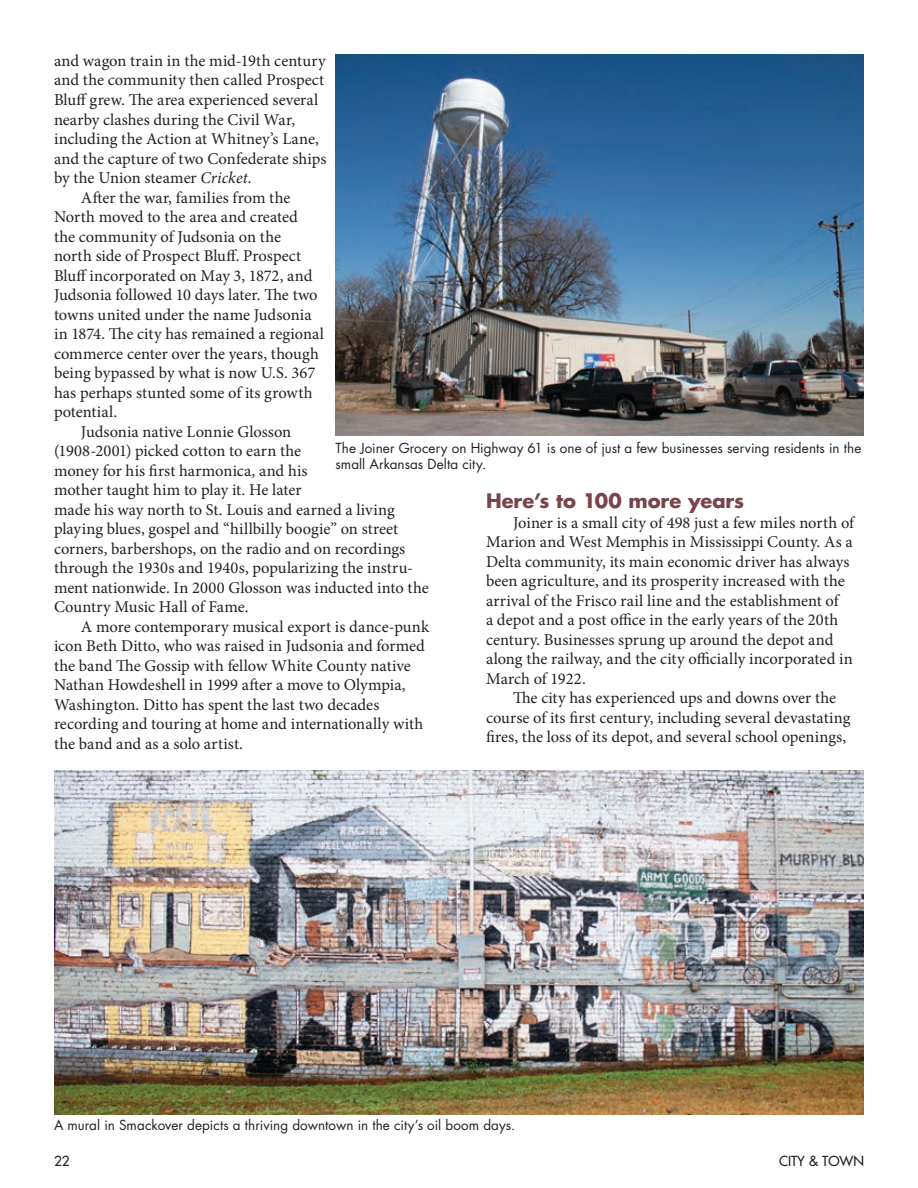
<style>
.page{position:relative;width:918px;height:1188px;background:#fff}
.page>*{position:absolute;margin:0;border:0;box-sizing:border-box;transform-origin:0 0}
.t1{font:700 19.5px "Futura LT Pro";color:#784449}
.t2{font:16.5px/19.5px "Minion Pro";color:#231f20}
.t3{font:13.5px/16.2px "Futura LT Pro";letter-spacing:.005em;color:#231f20}
.t4{font:500 13.5px "Futura LT Pro";color:#231f20}
.s1{font-style:italic}
</style>
<div class="page">
<img style="left:336px;top:54px;width:528px;height:381px">
<img style="left:54px;top:770px;width:809px;height:344px">
<p class="t2" style="left:54px;top:51px;width:273px">and wagon train in the mid-19th century</p>
<p class="t2" style="left:54px;top:71px;width:272px">and the community then called Prospect</p>
<p class="t2" style="left:54px;top:90px;width:266px">Bluff grew. The area experienced several</p>
<p class="t2" style="left:54px;top:110px;width:243px">nearby clashes during the Civil War,</p>
<p class="t2" style="left:54px;top:129px;width:266px">including the Action at Whitney’s Lane,</p>
<p class="t2" style="left:54px;top:149px;width:274px">and the capture of two Confederate ships</p>
<p class="t2" style="left:54px;top:168px;width:199px">by the Union steamer <span class="s1">Cricket</span>.</p>
<p class="t2" style="left:81px;top:188px;width:211px">After the war, families from the</p>
<p class="t2" style="left:54px;top:207px;width:245px">North moved to the area and created</p>
<p class="t2" style="left:54px;top:227px;width:229px">the community of Judsonia on the</p>
<p class="t2" style="left:54px;top:246px;width:249px">north side of Prospect Bluff. Prospect</p>
<p class="t2" style="left:54px;top:266px;width:260px">Bluff incorporated on May 3, 1872, and</p>
<p class="t2" style="left:54px;top:285px;width:265px">Judsonia followed 10 days later. The two</p>
<p class="t2" style="left:54px;top:305px;width:259px">towns united under the name Judsonia</p>
<p class="t2" style="left:54px;top:324px;width:271px">in 1874. The city has remained a regional</p>
<p class="t2" style="left:54px;top:344px;width:266px">commerce center over the years, though</p>
<p class="t2" style="left:54px;top:363px;width:263px">being bypassed by what is now U.S. 367</p>
<p class="t2" style="left:54px;top:383px;width:260px">has perhaps stunted some of its growth</p>
<p class="t2" style="left:54px;top:402px;width:65px">potential.</p>
<p class="t2" style="left:81px;top:422px;width:212px">Judsonia native Lonnie Glosson</p>
<p class="t2" style="left:54px;top:441px;width:249px">(1908-2001) picked cotton to earn the</p>
<p class="t2" style="left:54px;top:461px;width:255px">money for his first harmonica, and his</p>
<p class="t2" style="left:54px;top:480px;width:249px">mother taught him to play it. He later</p>
<p class="t2" style="left:54px;top:500px;width:342px">made his way north to St. Louis and earned a living</p>
<p class="t2" style="left:54px;top:519px;width:346px">playing blues, gospel and “hillbilly boogie” on street</p>
<p class="t2" style="left:54px;top:539px;width:353px">corners, barbershops, on the radio and on recordings</p>
<p class="t2" style="left:54px;top:558px;width:361px">through the 1930s and 1940s, popularizing the instru-</p>
<p class="t2" style="left:54px;top:578px;width:376px">ment nationwide. In 2000 Glosson was inducted into the</p>
<p class="t2" style="left:54px;top:597px;width:196px">Country Music Hall of Fame.</p>
<p class="t2" style="left:81px;top:617px;width:350px">A more contemporary musical export is dance-punk</p>
<p class="t2" style="left:54px;top:636px;width:372px">icon Beth Ditto, who was raised in Judsonia and formed</p>
<p class="t2" style="left:54px;top:656px;width:358px">the band The Gossip with fellow White County native</p>
<p class="t2" style="left:54px;top:675px;width:353px">Nathan Howdeshell in 1999 after a move to Olympia,</p>
<p class="t2" style="left:54px;top:695px;width:327px">Washington. Ditto has spent the last two decades</p>
<p class="t2" style="left:54px;top:714px;width:371px">recording and touring at home and internationally with</p>
<p class="t2" style="left:54px;top:734px;width:191px">the band and as a solo artist.</p>
<p class="t3" style="left:336px;top:440px;width:527px">The Joiner Grocery on Highway 61 is one of just a few businesses serving residents in the small Arkansas Delta city.</p>
<p class="t1" style="left:486px;top:486px;width:260px">Here’s to 100 more years</p>
<p class="t2" style="left:486px;top:513px;width:370px;text-indent:27px">Joiner is a small city of 498 just a few miles north of Marion and West Memphis in Mississippi County. As a Delta community, its main economic driver has always been agriculture, and its prosperity increased with the arrival of the Frisco rail line and the establishment of<br>a depot and a post office in the early years of the 20th century. Businesses sprung up around the depot and along the railway, and the city officially incorporated in March of 1922.</p>
<p class="t2" style="left:486px;top:688px;width:366px;text-indent:27px">The city has experienced ups and downs over the course of its first century, including several devastating fires, the loss of its depot, and several school openings,</p>
<p class="t3" style="left:54px;top:1117px;width:463px">A mural in Smackover depicts a thriving downtown in the city’s oil boom days.</p>
<p class="t4" style="left:54px;top:1151px;width:17px">22</p>
<p class="t4" style="left:779px;top:1151px;width:86px">CITY &amp; TOWN</p>
</div>
